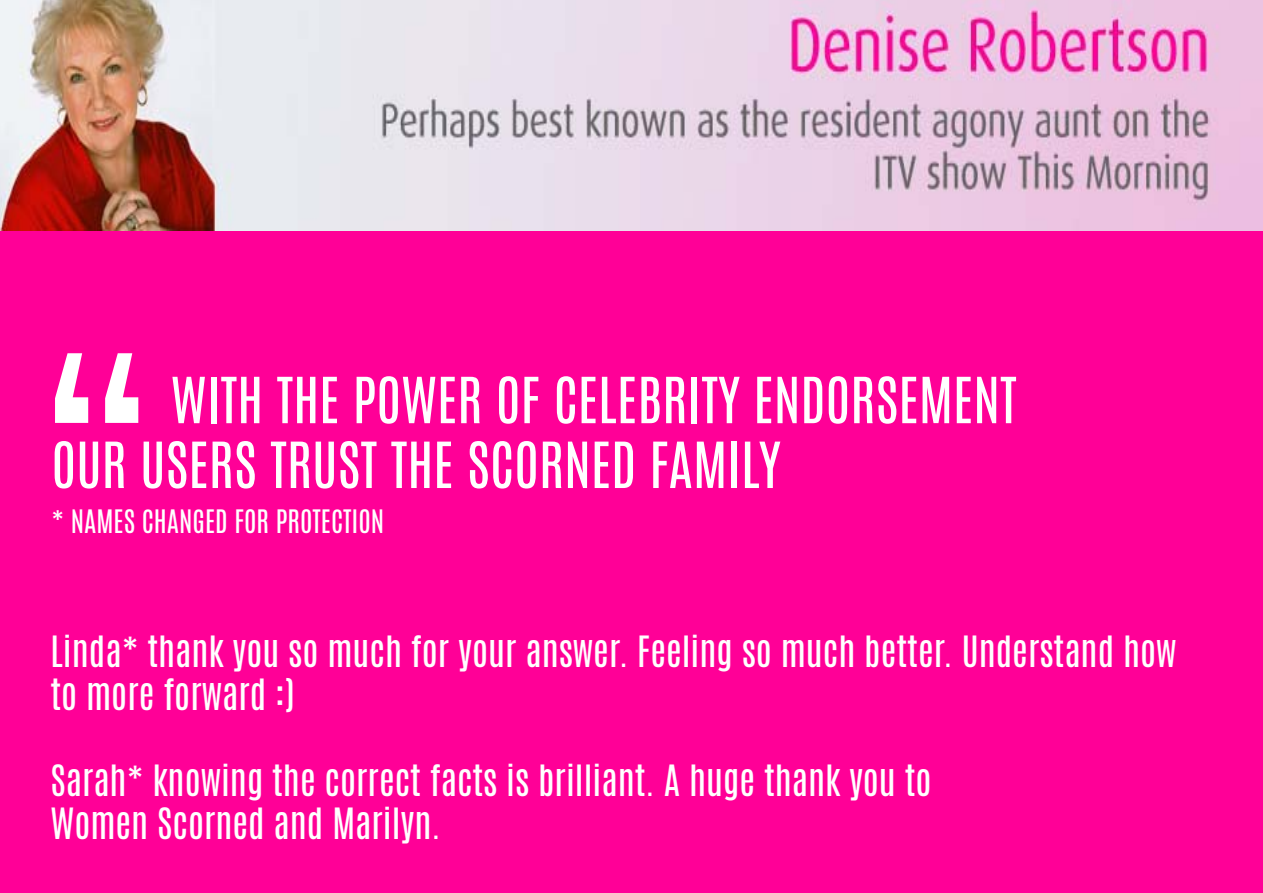
<style>
.page{position:relative;width:1263px;height:893px;background:#fff}
.page>*{position:absolute;margin:0;border:0;box-sizing:border-box;transform-origin:0 0}
.t1{font:225px "Antonio";color:#fff}
.t2{font:54px "Antonio";color:#fff}
.t3{font:36px/43.2px "Antonio";color:#fff}
.t4{font:27px "Antonio";color:#fff}
</style>
<div class="page">
<div style="left:0;top:227px;width:1263px;height:666px;background:#ff0097"></div>
<img style="left:0;top:0;width:1263px;height:230px">
<h1 class="t1" style="left:38px;top:287px;width:115px">“</h1>
<h2 class="t2" style="left:171px;top:360px;width:208px">Withthepower</h2>
<h2 class="t2" style="left:496px;top:360px;width:103px">of Celebrity</h2>
<h2 class="t2" style="left:753px;top:360px;width:46px">Endorsement</h2>
<h2 class="t2" style="left:51px;top:425px;width:112px">our users</h2>
<h2 class="t2" style="left:270px;top:425px;width:23px">trust</h2>
<h2 class="t2" style="left:391px;top:425px;width:124px">the Scorned</h2>
<h2 class="t2" style="left:649px;top:425px;width:42px">Family</h2>
<p class="t4" style="left:51px;top:502px;width:33px">* names</p>
<p class="t4" style="left:142px;top:502px;width:13px">changed</p>
<p class="t4" style="left:234px;top:502px;width:53px">for protection</p>
<p class="t3" style="left:50px;top:630px;width:1127px">Linda* thank you so much for your answer. Feeling so much better. Understand how to more forward :)</p>
<p class="t3" style="left:50px;top:760px;width:882px">Sarah* knowing the correct facts is brilliant. A huge thank you to<br>Women Scorned and Marilyn.</p>
</div>
